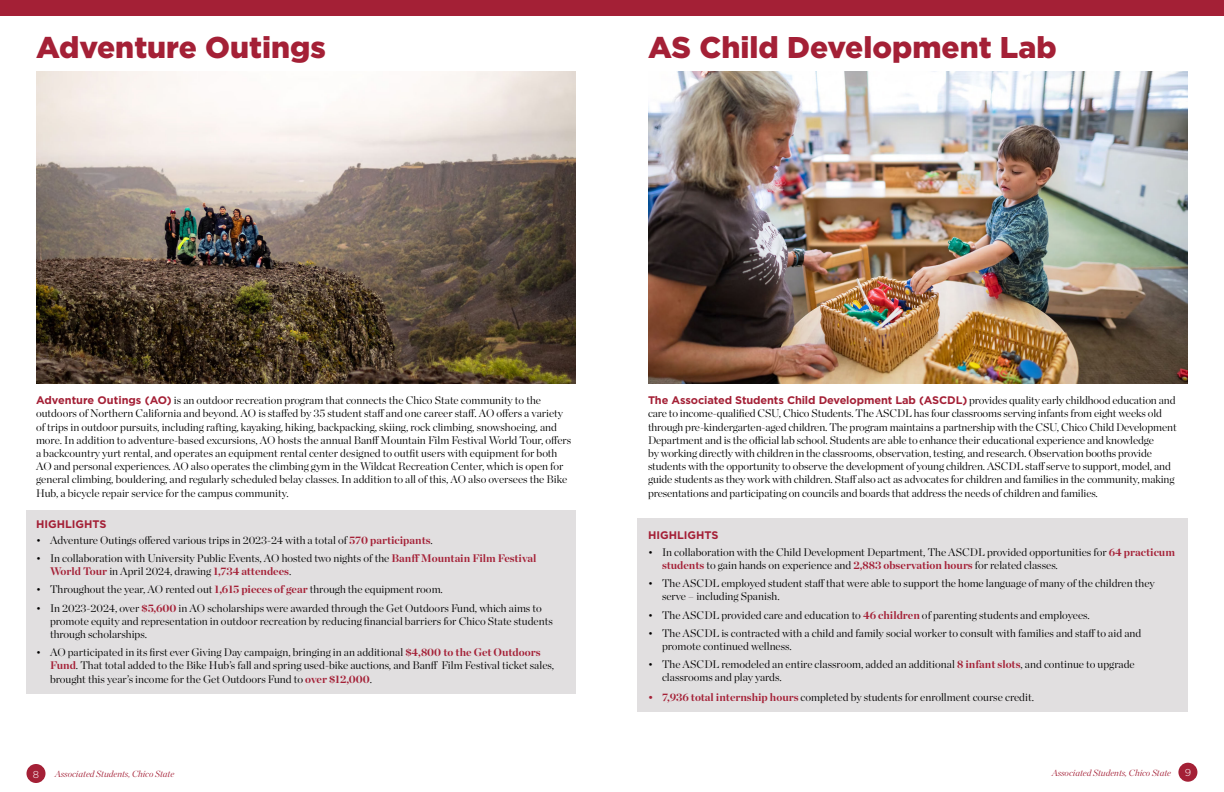
<style>
.page{position:relative;width:1224px;height:792px;background:#fff}
.page>*{position:absolute;margin:0;border:0;box-sizing:border-box;transform-origin:0 0}
.t1{font:900 30px "Gotham";color:#a42036}
.t2{font:300 11px/13.2px "Chronicle Display";color:#000}
.t3{font:700 11px "Gotham";color:#a42036}
.t4{font:300 10px "Gotham";color:#fff}
.t5{font:italic 300 9px "Chronicle Display";color:#a42036}
.s1{font-family:"Gotham";font-weight:700;color:#a42036}
.s2{font-weight:700;color:#a42036}
</style>
<div class="page">
<div style="left:26px;top:510px;width:550px;height:184px;background:#e1dfe0"></div>
<div style="left:638px;top:518px;width:550px;height:194px;background:#e1dfe0"></div>
<div style="left:612px;top:0;width:612px;height:15px;background:#a42036"></div>
<div style="left:26px;top:764px;width:20px;height:19px;background:#a42036;border-radius:50%"></div>
<div style="left:1178px;top:763px;width:19px;height:19px;background:#a42036;border-radius:50%"></div>
<div style="left:0;top:0;width:612px;height:15px;background:#a42036"></div>
<img style="left:36px;top:71px;width:540px;height:312px">
<img style="left:648px;top:71px;width:540px;height:312px">
<h2 class="t1" style="left:36px;top:27px;width:291px">Adventure Outings</h2>
<h2 class="t1" style="left:648px;top:27px;width:410px">AS Child Development Lab</h2>
<p class="t2" style="left:36px;top:393px;width:537px"><span class="s1">Adventure Outings (AO)</span> is an outdoor recreation program that connects the Chico State community to the outdoors of Northern California and beyond. AO is staffed by 35 student staff and one career staff. AO offers a variety of trips in outdoor pursuits, including rafting, kayaking, hiking, backpacking, skiing, rock climbing, snowshoeing, and more. In addition to adventure-based excursions, AO hosts the annual Banff Mountain Film Festival World Tour, offers a backcountry yurt rental, and operates an equipment rental center designed to outfit users with equipment for both AO and personal experiences. AO also operates the climbing gym in the Wildcat Recreation Center, which is open for general climbing, bouldering, and regularly scheduled belay classes. In addition to all of this, AO also oversees the Bike Hub, a bicycle repair service for the campus community.</p>
<p class="t3" style="left:36px;top:516px;width:72px">HIGHLIGHTS</p>
<p class="t2" style="left:36px;top:533px;width:398px">• Adventure Outings offered various trips in 2023-24 with a total of <span class="s2">570 participants</span>.</p>
<p class="t2" style="left:50px;top:551px;width:488px;text-indent:-14px">• In collaboration with University Public Events, AO hosted two nights of the <span class="s2">Banff Mountain Film Festival<br>World Tour</span> in April 2024, drawing <span class="s2">1,734 attendees</span>.</p>
<p class="t2" style="left:36px;top:582px;width:408px">• Throughout the year, AO rented out <span class="s2">1,615 pieces of gear</span> through the equipment room.</p>
<p class="t2" style="left:50px;top:600px;width:504px;text-indent:-14px">• In 2023-2024, over <span class="s2">$5,600</span> in AO scholarships were awarded through the Get Outdoors Fund, which aims to promote equity and representation in outdoor recreation by reducing financial barriers for Chico State students through scholarships.</p>
<p class="t2" style="left:50px;top:645px;width:506px;text-indent:-14px">• AO participated in its first ever Giving Day campaign, bringing in an additional <span class="s2">$4,800 to the Get Outdoors<br>Fund</span>. That total added to the Bike Hub’s fall and spring used-bike auctions, and Banff Film Festival ticket sales, brought this year’s income for the Get Outdoors Fund to <span class="s2">over $12,000</span>.</p>
<p class="t2" style="left:648px;top:393px;width:530px"><span class="s1">The Associated Students Child Development Lab (ASCDL)</span> provides quality early childhood education and care to income-qualified CSU, Chico Students. The ASCDL has four classrooms serving infants from eight weeks old through pre-kindergarten-aged children. The program maintains a partnership with the CSU, Chico Child Development Department and is the official lab school. Students are able to enhance their educational experience and knowledge<br>by working directly with children in the classrooms, observation, testing, and research. Observation booths provide students with the opportunity to observe the development of young children. ASCDL staff serve to support, model, and guide students as they work with children. Staff also act as advocates for children and families in the community, making presentations and participating on councils and boards that address the needs of children and families.</p>
<p class="t3" style="left:648px;top:527px;width:72px">HIGHLIGHTS</p>
<p class="t2" style="left:662px;top:545px;width:514px;text-indent:-14px">• In collaboration with the Child Development Department, The ASCDL provided opportunities for <span class="s2">64 practicum students</span> to gain hands on experience and <span class="s2">2,883 observation hours</span> for related classes.</p>
<p class="t2" style="left:662px;top:576px;width:494px;text-indent:-14px">• The ASCDL employed student staff that were able to support the home language of many of the children they serve – including Spanish.</p>
<p class="t2" style="left:648px;top:607px;width:443px">• The ASCDL provided care and education to <span class="s2">46 children</span> of parenting students and employees.</p>
<p class="t2" style="left:662px;top:626px;width:481px;text-indent:-14px">• The ASCDL is contracted with a child and family social worker to consult with families and staff to aid and promote continued wellness.</p>
<p class="t2" style="left:662px;top:657px;width:474px;text-indent:-14px">• The ASCDL remodeled an entire classroom, added an additional <span class="s2">8 infant slots</span>, and continue to upgrade classrooms and play yards.</p>
<p class="t2" style="left:648px;top:690px;width:387px"><span class="s2">• 7,936 total internship hours</span> completed by students for enrollment course credit.</p>
<p class="t4" style="left:33px;top:768px;width:8px">8</p>
<p class="t5" style="left:55px;top:767px;width:121px">Associated Students, Chico State</p>
<p class="t5" style="left:1052px;top:766px;width:121px">Associated Students, Chico State</p>
<p class="t4" style="left:1185px;top:766px;width:8px">9</p>
</div>
